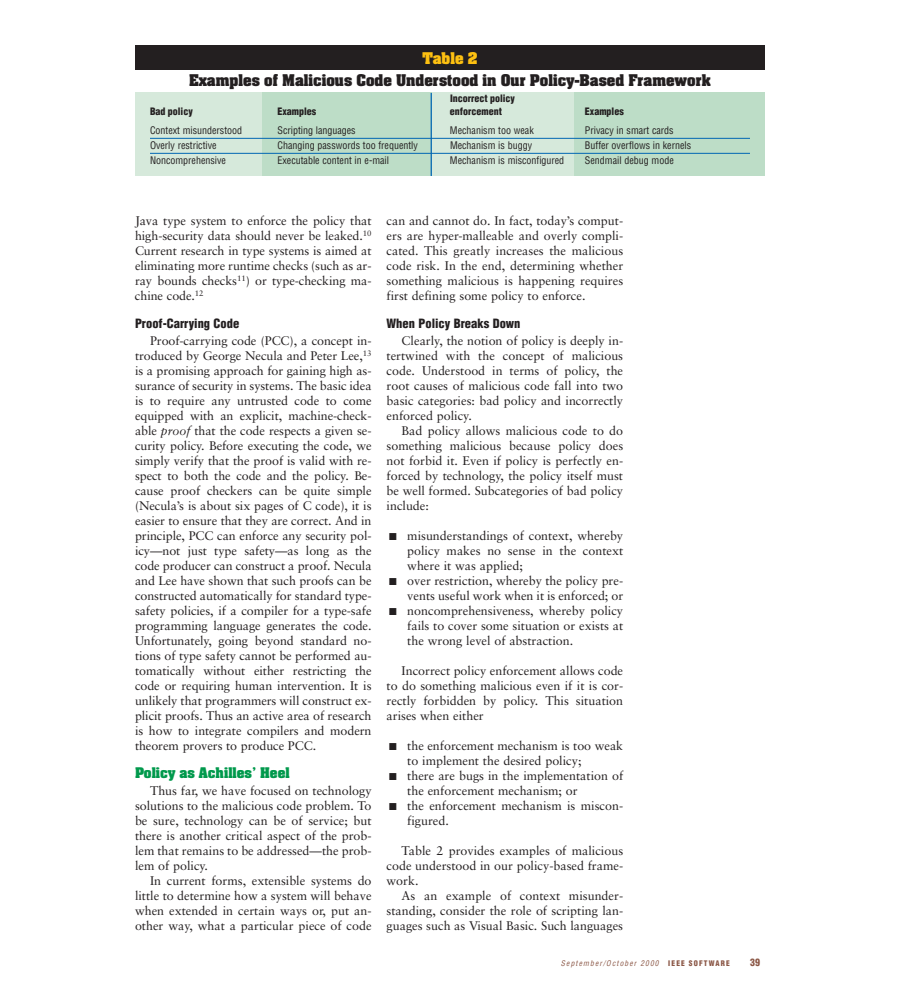
<style>
.page{position:relative;width:900px;height:990px;background:#fff}
.page>*{position:absolute;margin:0;border:0;box-sizing:border-box;transform-origin:0 0}
.t1{font:700 13.75px "Aachen";color:#231f20}
.t2{font:700 13.75px "Aachen";color:#fdc011}
.t3{font:12.5px/15px "Sabon";color:#231f20;text-align:justify}
.t4{font:900 condensed 12.5px "Helvetica";color:#231f20}
.t5{font:700 12.5px "Aachen";color:#00994c}
.t6{font:condensed 10.25px "Helvetica";color:#231f20}
.t7{font:900 condensed 10px "Helvetica";color:#231f20}
.t8{font:900 condensed 10px "Helvetica";color:#8b5746}
.t9{font:italic condensed 7.62px "Helvetica";letter-spacing:.15em;color:#8b5746}
.s1{font-style:italic}
.s2{font-weight:900;font-style:normal;font-size:7.5px}
</style>
<div class="page">
<div style="left:135px;top:92px;width:630px;height:84px;background:#d6e9db"></div>
<div style="left:262px;top:92px;width:170px;height:84px;background:#bdddc7"></div>
<div style="left:574px;top:92px;width:191px;height:84px;background:#bdddc7"></div>
<div style="left:135px;top:45px;width:630px;height:25px;background:#231f20"></div>
<hr style="left:150px;top:138px;width:600px;height:1px;background:#0166b3">
<hr style="left:150px;top:153px;width:600px;height:1px;background:#0166b3">
<hr style="left:431px;top:93px;width:1px;height:83px;background:#0166b3">
<p class="t2" style="left:422px;top:52px;width:57px">Table 2</p>
<p class="t1" style="left:189px;top:74px;width:523px">Examples of Malicious Code Understood in Our Policy-Based Framework</p>
<p class="t7" style="left:450px;top:95px;width:67px">Incorrect policy</p>
<p class="t7" style="left:150px;top:107px;width:44px">Bad policy</p>
<p class="t7" style="left:277px;top:107px;width:40px">Examples</p>
<p class="t7" style="left:450px;top:107px;width:54px">enforcement</p>
<p class="t7" style="left:585px;top:107px;width:40px">Examples</p>
<p class="t6" style="left:150px;top:126px;width:94px">Context misunderstood</p>
<p class="t6" style="left:277px;top:126px;width:80px">Scripting languages</p>
<p class="t6" style="left:450px;top:126px;width:85px">Mechanism too weak</p>
<p class="t6" style="left:585px;top:126px;width:90px">Privacy in smart cards</p>
<p class="t6" style="left:150px;top:141px;width:68px">Overly restrictive</p>
<p class="t6" style="left:278px;top:141px;width:142px">Changing passwords too frequently</p>
<p class="t6" style="left:450px;top:141px;width:84px">Mechanism is buggy</p>
<p class="t6" style="left:585px;top:141px;width:108px">Buffer overflows in kernels</p>
<p class="t6" style="left:150px;top:156px;width:78px">Noncomprehensive</p>
<p class="t6" style="left:277px;top:156px;width:113px">Executable content in e-mail</p>
<p class="t6" style="left:450px;top:156px;width:116px">Mechanism is misconfigured</p>
<p class="t6" style="left:585px;top:156px;width:90px">Sendmail debug mode</p>
<p class="t3" style="left:135px;top:214px;width:238px">Java type system to enforce the policy that high-security data should never be leaked.<sup>10<br></sup>Current research in type systems is aimed at eliminating more runtime checks (such as ar&shy;ray bounds checks<sup>11</sup>) or type-checking ma&shy;chine code.<sup>12</sup></p>
<p class="t4" style="left:135px;top:318px;width:106px">Proof-Carrying Code</p>
<p class="t3" style="left:135px;top:334px;width:238px;text-indent:15px">Proof-carrying code (PCC), a concept in&shy;troduced by George Necula and Peter Lee,<sup>13 </sup>is a promising approach for gaining high as&shy;surance of security in systems. The basic idea is to require any untrusted code to come equipped with an explicit, machine-check&shy;able <span class="s1">proof</span> that the code respects a given se&shy;curity policy. Before executing the code, we simply verify that the proof is valid with re&shy;spect to both the code and the policy. Be&shy;cause proof checkers can be quite simple (Necula’s is about six pages of C code), it is easier to ensure that they are correct. And in principle, PCC can enforce any security pol&shy;icy—not just type safety—as long as the code producer can construct a proof. Necula and Lee have shown that such proofs can be constructed automatically for standard type&shy;safety policies, if a compiler for a type-safe programming language generates the code.<br>Unfortunately, going beyond standard no&shy;tions of type safety cannot be performed au&shy;tomatically without either restricting the code or requiring human intervention. It is unlikely that programmers will construct ex&shy;plicit proofs. Thus an active area of research is how to integrate compilers and modern theorem provers to produce PCC.</p>
<p class="t5" style="left:135px;top:767px;width:156px">Policy as Achilles’ Heel</p>
<p class="t3" style="left:135px;top:784px;width:238px;text-indent:15px">Thus far, we have focused on technology solutions to the malicious code problem. To be sure, technology can be of service; but there is another critical aspect of the prob&shy;lem that remains to be addressed—the prob&shy;lem of policy.</p>
<p class="t3" style="left:135px;top:874px;width:238px;text-indent:15px">In current forms, extensible systems do little to determine how a system will behave when extended in certain ways or, put an&shy;other way, what a particular piece of code</p>
<p class="t3" style="left:387px;top:214px;width:238px">can and cannot do. In fact, today’s comput&shy;ers are hyper-malleable and overly compli&shy;cated. This greatly increases the malicious code risk. In the end, determining whether something malicious is happening requires first defining some policy to enforce.</p>
<p class="t4" style="left:387px;top:318px;width:135px">When Policy Breaks Down</p>
<p class="t3" style="left:387px;top:334px;width:238px;text-indent:15px">Clearly, the notion of policy is deeply in&shy;tertwined with the concept of malicious code. Understood in terms of policy, the root causes of malicious code fall into two basic categories: bad policy and incorrectly enforced policy.</p>
<p class="t3" style="left:387px;top:424px;width:238px;text-indent:15px">Bad policy allows malicious code to do something malicious because policy does not forbid it. Even if policy is perfectly en&shy;forced by technology, the policy itself must be well formed. Subcategories of bad policy include:</p>
<p class="t3" style="left:407px;top:529px;width:217px;text-indent:-18px">■ misunderstandings of context, whereby policy makes no sense in the context where it was applied;</p>
<p class="t3" style="left:389px;top:574px;width:235px;text-align:right">■ over restriction, whereby the policy pre&shy;vents useful work when it is enforced; or</p>
<p class="t3" style="left:407px;top:604px;width:217px;text-indent:-18px">■ noncomprehensiveness, whereby policy fails to cover some situation or exists at the wrong level of abstraction.</p>
<p class="t3" style="left:387px;top:664px;width:238px;text-indent:15px">Incorrect policy enforcement allows code to do something malicious even if it is cor&shy;rectly forbidden by policy. This situation arises when either</p>
<p class="t3" style="left:407px;top:739px;width:217px;text-indent:-18px">■ the enforcement mechanism is too weak to implement the desired policy;</p>
<p class="t3" style="left:407px;top:769px;width:217px;text-indent:-18px">■ there are bugs in the implementation of the enforcement mechanism; or</p>
<p class="t3" style="left:407px;top:799px;width:217px;text-indent:-18px">■ the enforcement mechanism is miscon&shy;figured.</p>
<p class="t3" style="left:387px;top:844px;width:238px;text-indent:15px">Table 2 provides examples of malicious code understood in our policy-based frame&shy;work.</p>
<p class="t3" style="left:387px;top:889px;width:238px;text-indent:15px">As an example of context misunder&shy;standing, consider the role of scripting lan&shy;guages such as Visual Basic. Such languages</p>
<p class="t9" style="left:561px;top:960px;width:171px">September/October 2000 <span class="s2">IEEE SOFTWARE</span></p>
<p class="t8" style="left:750px;top:959px;width:11px">39</p>
</div>
